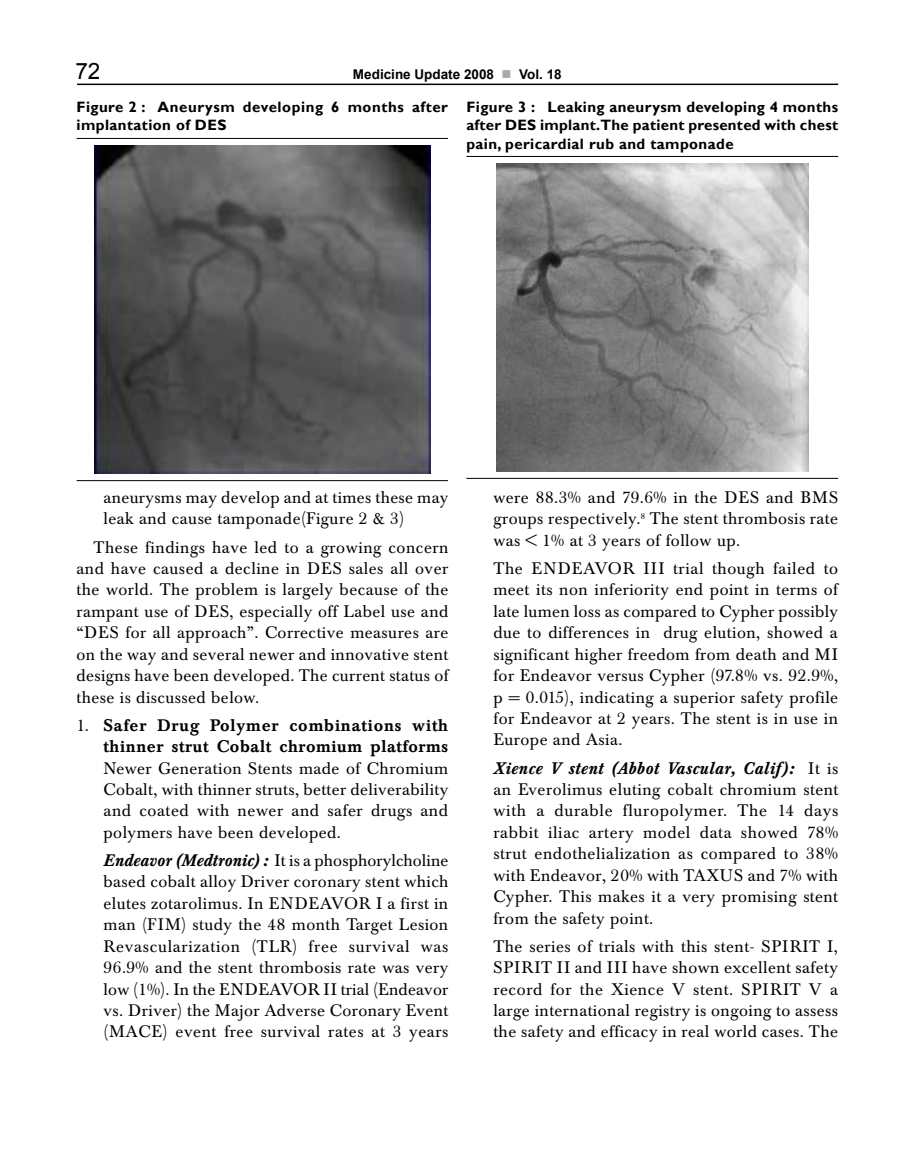
<style>
.page{position:relative;width:902px;height:1170px;background:#fff}
.page>*{position:absolute;margin:0;border:0;box-sizing:border-box;transform-origin:0 0}
.t1{font:22.5px "Arial";color:#000}
.t2{font:16.5px/21.5px "Baskerville BE";letter-spacing:.025em;color:#000;text-align:justify}
.t3{font:500 16.5px/21.5px "Baskerville BE";letter-spacing:.035em;color:#000;text-align:right}
.t4{font:700 15px/18px "Gill Sans";letter-spacing:.03em;color:#000;text-align:justify}
.t5{font:700 13.5px "Arial";color:#000}
.s1{color:#a7a9ac}
.s2{font-weight:400}
.s3{font-weight:500;font-style:italic}
</style>
<div class="page">
<hr style="left:77px;top:84px;width:761px;height:1px;background:#000">
<hr style="left:466px;top:156px;width:372px;height:1px;background:#000">
<hr style="left:466px;top:478px;width:372px;height:1px;background:#000">
<img style="left:496px;top:163px;width:312px;height:309px">
<hr style="left:77px;top:138px;width:371px;height:1px;background:#000">
<hr style="left:77px;top:480px;width:371px;height:1px;background:#000">
<img style="left:94px;top:145px;width:336px;height:328px">
<h1 class="t1" style="left:75px;top:56px;width:27px">72</h1>
<p class="t5" style="left:353px;top:65px;width:210px">Medicine Update 2008 <span class="s1">■</span> Vol. 18</p>
<p class="t4" style="left:77px;top:99px;width:373px">Figure 2 : Aneurysm developing 6 months after implantation of DES</p>
<p class="t4" style="left:466px;top:99px;width:373px">Figure 3 : Leaking aneurysm developing 4 months after DES implant. The patient presented with chest pain, pericardial rub and tamponade</p>
<p class="t2" style="left:104px;top:487px;width:346px">aneurysms may develop and at times these may leak and cause tamponade(Figure 2 &amp; 3)</p>
<p class="t2" style="left:77px;top:536px;width:373px;text-indent:17px">These findings have led to a growing concern and have caused a decline in DES sales all over the world. The problem is largely because of the rampant use of DES, especially off Label use and “DES for all approach”. Corrective measures are on the way and several newer and innovative stent designs have been developed. The current status of these is discussed below.</p>
<p class="t3" style="left:77px;top:714px;width:373px"><span class="s2">1.</span> Safer Drug Polymer combinations with thinner strut Cobalt chromium platforms</p>
<p class="t2" style="left:104px;top:757px;width:346px">Newer Generation Stents made of Chromium Cobalt, with thinner struts, better deliverability and coated with newer and safer drugs and polymers have been developed.</p>
<p class="t2" style="left:104px;top:850px;width:346px"><span class="s3">Endeavor (Medtronic) :</span> It is a phosphorylcholine based cobalt alloy Driver coronary stent which elutes zotarolimus. In ENDEAVOR I a first in man (FIM) study the 48 month Target Lesion Revascularization (TLR) free survival was 96.9% and the stent thrombosis rate was very low (1%). In the ENDEAVOR II trial (Endeavor vs. Driver) the Major Adverse Coronary Event (MACE) event free survival rates at 3 years</p>
<p class="t2" style="left:493px;top:487px;width:346px">were 88.3% and 79.6% in the DES and BMS groups respectively.<sup>8</sup> The stent thrombosis rate was &lt; 1% at 3 years of follow up.</p>
<p class="t2" style="left:493px;top:558px;width:346px">The ENDEAVOR III trial though failed to meet its non inferiority end point in terms of late lumen loss as compared to Cypher possibly due to differences in drug elution, showed a significant higher freedom from death and MI for Endeavor versus Cypher (97.8% vs. 92.9%, p = 0.015), indicating a superior safety profile for Endeavor at 2 years. The stent is in use in Europe and Asia.</p>
<p class="t2" style="left:493px;top:757px;width:346px"><span class="s3">Xience V stent (Abbot Vascular, Calif):</span> It is an Everolimus eluting cobalt chromium stent with a durable fluropolymer. The 14 days rabbit iliac artery model data showed 78% strut endothelialization as compared to 38% with Endeavor, 20% with TAXUS and 7% with Cypher. This makes it a very promising stent from the safety point.</p>
<p class="t2" style="left:493px;top:935px;width:346px">The series of trials with this stent- SPIRIT I, SPIRIT II and III have shown excellent safety record for the Xience V stent. SPIRIT V a large international registry is ongoing to assess the safety and efficacy in real world cases. The</p>
</div>
